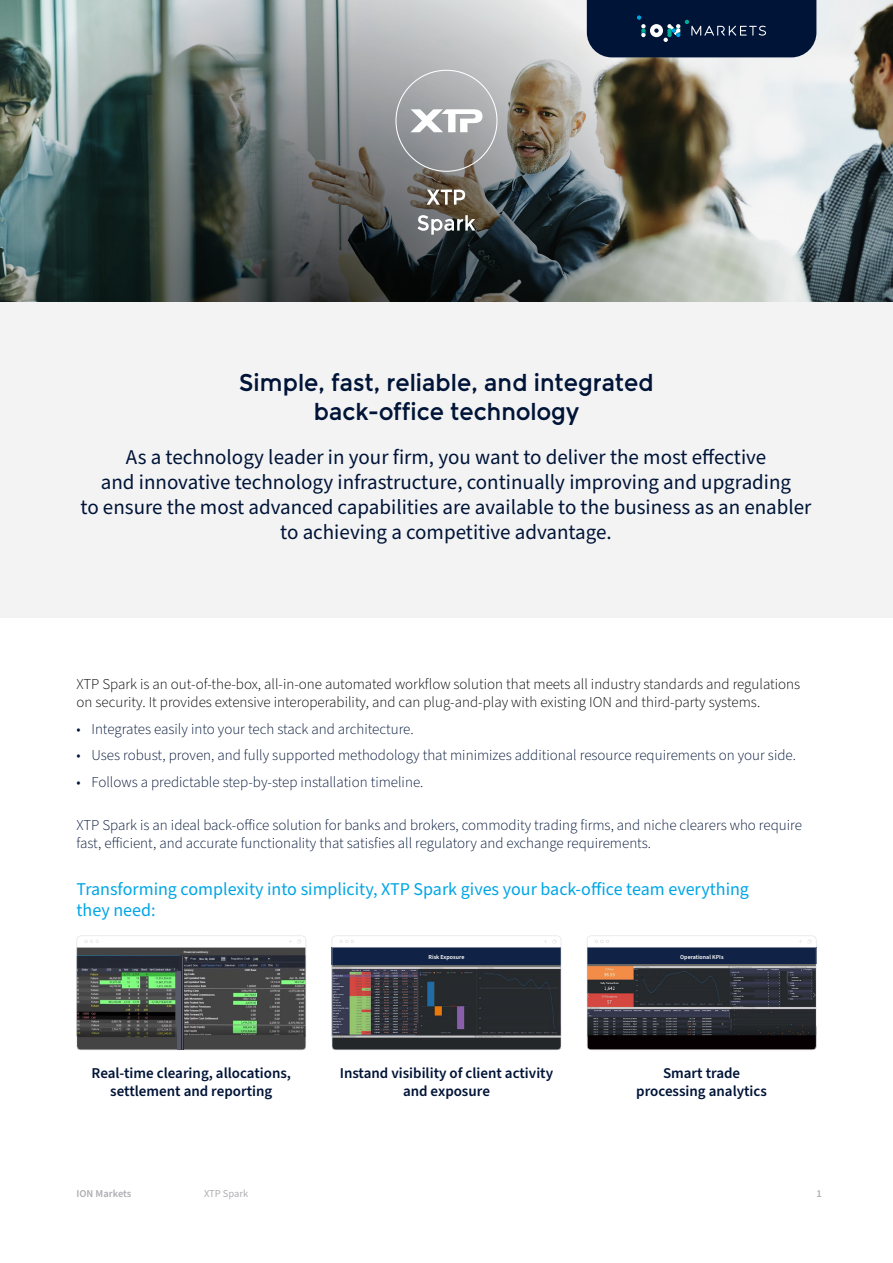
<style>
.page{position:relative;width:893px;height:1263px;background:#fff}
.page>*{position:absolute;margin:0;border:0;box-sizing:border-box;transform-origin:0 0}
.t1{font:24px/28.8px "ION";color:#001437;text-align:center}
.t2{font:21px/25.2px "Source Sans Pro";color:#001437;text-align:center}
.t3{font:18px/21px "Source Sans Pro";color:#00a5e6}
.t4{font:300 15px/18px "Source Sans Pro";color:#001437}
.t5{font:300 15px/18px "Source Sans Pro";color:#000}
.t6{font:600 15px/18px "Source Sans Pro";color:#001437;text-align:center}
.t7{font:600 10.5px "Source Sans Pro";color:#afafb4}
.t8{font:10.5px "Source Sans Pro";color:#afafb4}
.t9{font:10.5px "Source Sans Variable";color:#afafb4}
.t10{font:600 6px "Source Sans Pro";color:#fff}
.t11{font:600 3px "Source Sans Pro";color:#fff}
</style>
<div class="page">
<img style="left:0;top:0;width:892px;height:302px">
<svg style="left:587px;top:0;width:229px;height:57px;background:#0c2041"></svg>
<div style="left:0;top:302px;width:893px;height:315px;background:#f3f3f4"></div>
<svg style="left:395px;top:70px;width:102px;height:102px;background:#a8aaac"></svg>
<svg style="left:427px;top:190px;width:38px;height:15px"></svg>
<svg style="left:417px;top:215px;width:58px;height:20px"></svg>
<svg style="left:587px;top:935px;width:229px;height:115px;background:#4a4950"></svg>
<svg style="left:332px;top:935px;width:229px;height:115px;background:#4d5058"></svg>
<svg style="left:77px;top:935px;width:229px;height:115px;background:#5d655f"></svg>
<div style="left:184px;top:1035px;width:119px;height:6px;background:#444"></div>
<hr style="left:180px;top:956px;width:2px;height:94px;background:#242934">
<hr style="left:177px;top:972px;width:4px;height:78px;background:#585b67">
<hr style="left:182px;top:956px;width:1px;height:94px;background:#585b67">
<h1 class="t1" style="left:239px;top:369px;width:416px">Simple, fast, reliable, and integrated back-office technology</h1>
<p class="t2" style="left:81px;top:445px;width:732px">As a technology leader in your firm, you want to deliver the most effective<br>and innovative technology infrastructure, continually improving and upgrading<br>to ensure the most advanced capabilities are available to the business as an enabler to achieving a competitive advantage.</p>
<p class="t5" style="left:77px;top:676px;width:725px">XTP Spark is an out-of-the-box, all-in-one automated workflow solution that meets all industry standards and regulations on security. It provides extensive interoperability, and can plug-and-play with existing ION and third-party systems.</p>
<p class="t4" style="left:77px;top:720px;width:339px">• Integrates easily into your tech stack and architecture.</p>
<p class="t4" style="left:77px;top:747px;width:721px">• Uses robust, proven, and fully supported methodology that minimizes additional resource requirements on your side.</p>
<p class="t4" style="left:77px;top:773px;width:348px">• Follows a predictable step-by-step installation timeline.</p>
<p class="t4" style="left:77px;top:817px;width:727px">XTP Spark is an ideal back-office solution for banks and brokers, commodity trading firms, and niche clearers who require fast, efficient, and accurate functionality that satisfies all regulatory and exchange requirements.</p>
<p class="t3" style="left:77px;top:879px;width:674px">Transforming complexity into simplicity, XTP Spark gives your back-office team everything they need:</p>
<p class="t11" style="left:184px;top:950px;width:26px">Financial summary</p>
<p class="t10" style="left:429px;top:953px;width:37px">Risk Exposure</p>
<p class="t10" style="left:680px;top:953px;width:45px">Operational KPIs</p>
<p class="t6" style="left:92px;top:1064px;width:201px">Real-time clearing, allocations, settlement and reporting</p>
<p class="t6" style="left:340px;top:1064px;width:215px">Instand visibility of client activity and exposure</p>
<p class="t6" style="left:636px;top:1064px;width:132px">Smart trade processing analytics</p>
<p class="t7" style="left:77px;top:1186px;width:56px">ION Markets</p>
<p class="t8" style="left:204px;top:1186px;width:46px">XTP Spark</p>
<p class="t9" style="left:816px;top:1187px;width:7px">1</p>
</div>
